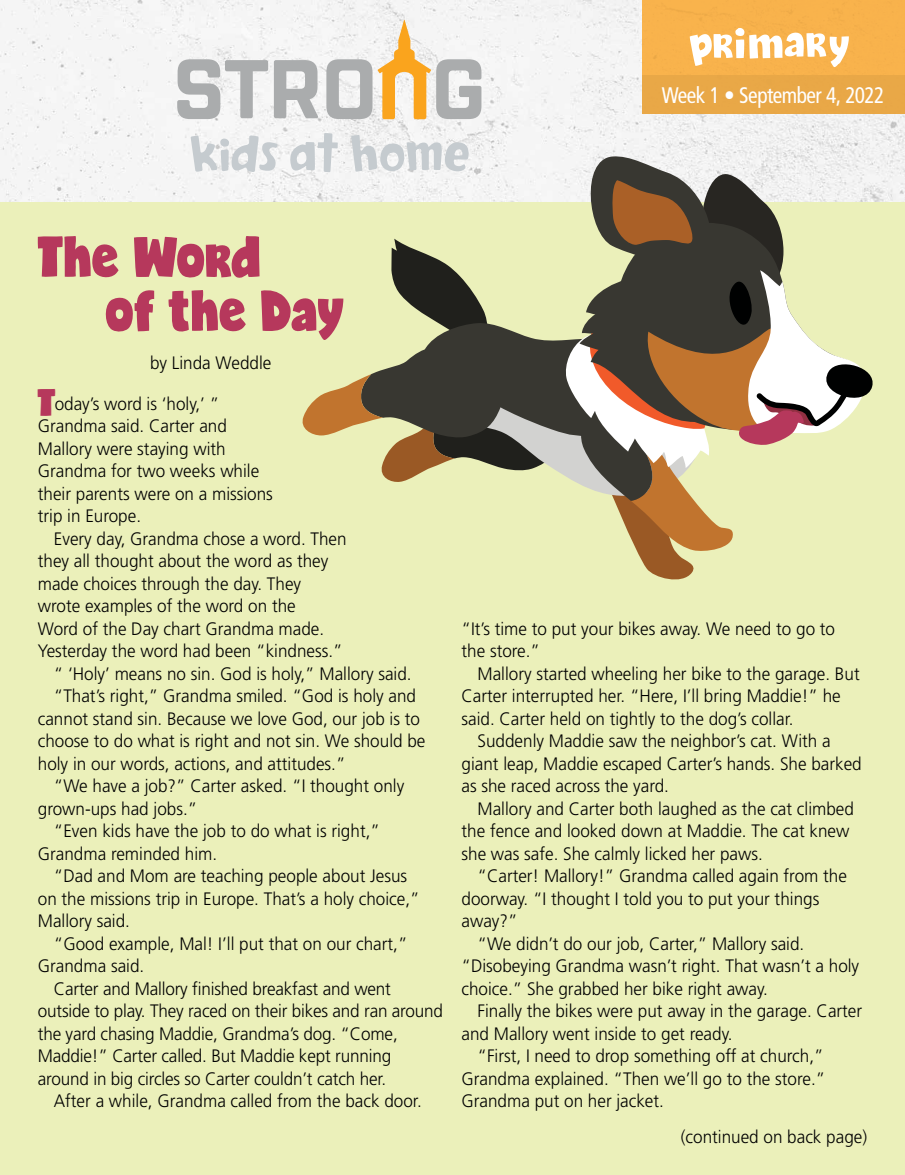
<style>
.page{position:relative;width:905px;height:1175px;background:#fff}
.page>*{position:absolute;margin:0;border:0;box-sizing:border-box;transform-origin:0 0}
.t1{font:54px/54px "Candy";color:#b6385c;scale:.95 1}
.t2{font:condensed 22.5px "Frutiger LT Std";letter-spacing:-.025em;color:#fff;scale:.95 1}
.t3{font:300 18px/22.5px "Frutiger LT Std";color:#000;scale:.95 1}
.s1{font-family:"Candy";font-weight:400;font-size:36px;color:#b6385c}
</style>
<div class="page">
<div style="left:1px;top:0;width:690px;height:202px;background:#f5f5f5"></div>
<img style="left:691px;top:113px;width:213px;height:89px">
<div style="left:0;top:202px;width:904px;height:972px;background:#ebf0ba"></div>
<img style="left:0;top:0;width:1px;height:1174px">
<div style="left:642px;top:0;width:262px;height:76px;background:#f8b24c"></div>
<div style="left:642px;top:76px;width:262px;height:37px;background:#e9a847"></div>
<svg style="left:689px;top:28px;width:159px;height:39px"></svg>
<svg style="left:285px;top:133px;width:587px;height:446px"></svg>
<svg style="left:190px;top:135px;width:88px;height:38px"></svg>
<svg style="left:177px;top:59px;width:91px;height:60px"></svg>
<svg style="left:274px;top:60px;width:44px;height:58px"></svg>
<svg style="left:326px;top:20px;width:155px;height:99px"></svg>
<p class="t2" style="left:661px;top:82px;width:236px">Week 1 • September 4, 2022</p>
<h1 class="t1" style="left:106px;top:232px;width:252px;text-indent:-68px">The Word<br>of the Day</h1>
<p class="t3" style="left:150px;top:351px;width:129px">by Linda Weddle</p>
<p class="t3" style="left:38px;top:392px;width:249px"><span class="s1">T</span>oday’s word is ‘holy,’ ”<br>Grandma said. Carter and<br>Mallory were staying with<br>Grandma for two weeks while their parents were on a missions trip in Europe.</p>
<p class="t3" style="left:54px;top:527px;width:310px">Every day, Grandma chose a word. Then</p>
<p class="t3" style="left:38px;top:550px;width:307px">they all thought about the word as they</p>
<p class="t3" style="left:38px;top:572px;width:279px">made choices through the day. They</p>
<p class="t3" style="left:38px;top:595px;width:273px">wrote examples of the word on the</p>
<p class="t3" style="left:38px;top:617px;width:303px">Word of the Day chart Grandma made.</p>
<p class="t3" style="left:38px;top:640px;width:322px">Yesterday the word had been “kindness.”</p>
<p class="t3" style="left:54px;top:662px;width:378px">“ ‘Holy’ means no sin. God is holy,” Mallory said.</p>
<p class="t3" style="left:54px;top:685px;width:383px">“That’s right,” Grandma smiled. “God is holy and</p>
<p class="t3" style="left:38px;top:707px;width:404px">cannot stand sin. Because we love God, our job is to</p>
<p class="t3" style="left:38px;top:730px;width:409px">choose to do what is right and not sin. We should be</p>
<p class="t3" style="left:38px;top:752px;width:325px">holy in our words, actions, and attitudes.”</p>
<p class="t3" style="left:54px;top:775px;width:370px">“We have a job?” Carter asked. “I thought only</p>
<p class="t3" style="left:38px;top:797px;width:169px">grown-ups had jobs.”</p>
<p class="t3" style="left:54px;top:820px;width:345px">“Even kids have the job to do what is right,”</p>
<p class="t3" style="left:38px;top:842px;width:190px">Grandma reminded him.</p>
<p class="t3" style="left:54px;top:865px;width:373px">“Dad and Mom are teaching people about Jesus</p>
<p class="t3" style="left:38px;top:887px;width:403px">on the missions trip in Europe. That’s a holy choice,”</p>
<p class="t3" style="left:38px;top:910px;width:99px">Mallory said.</p>
<p class="t3" style="left:54px;top:932px;width:374px">“Good example, Mal! I’ll put that on our chart,”</p>
<p class="t3" style="left:38px;top:955px;width:114px">Grandma said.</p>
<p class="t3" style="left:54px;top:977px;width:356px">Carter and Mallory finished breakfast and went</p>
<p class="t3" style="left:38px;top:1000px;width:428px">outside to play. They raced on their bikes and ran around</p>
<p class="t3" style="left:38px;top:1022px;width:380px">the yard chasing Maddie, Grandma’s dog. “Come,</p>
<p class="t3" style="left:38px;top:1045px;width:373px">Maddie!” Carter called. But Maddie kept running</p>
<p class="t3" style="left:38px;top:1067px;width:368px">around in big circles so Carter couldn’t catch her.</p>
<p class="t3" style="left:54px;top:1090px;width:389px">After a while, Grandma called from the back door.</p>
<p class="t3" style="left:461px;top:617px;width:395px">“It’s time to put your bikes away. We need to go to the store.”</p>
<p class="t3" style="left:477px;top:662px;width:404px">Mallory started wheeling her bike to the garage. But</p>
<p class="t3" style="left:461px;top:685px;width:401px">Carter interrupted her. “Here, I’ll bring Maddie!” he</p>
<p class="t3" style="left:461px;top:707px;width:351px">said. Carter held on tightly to the dog’s collar.</p>
<p class="t3" style="left:477px;top:730px;width:373px">Suddenly Maddie saw the neighbor’s cat. With a</p>
<p class="t3" style="left:461px;top:752px;width:423px">giant leap, Maddie escaped Carter’s hands. She barked</p>
<p class="t3" style="left:461px;top:775px;width:220px">as she raced across the yard.</p>
<p class="t3" style="left:477px;top:797px;width:398px">Mallory and Carter both laughed as the cat climbed</p>
<p class="t3" style="left:461px;top:820px;width:410px">the fence and looked down at Maddie. The cat knew</p>
<p class="t3" style="left:461px;top:842px;width:319px">she was safe. She calmly licked her paws.</p>
<p class="t3" style="left:477px;top:865px;width:390px">“Carter! Mallory!” Grandma called again from the</p>
<p class="t3" style="left:461px;top:887px;width:378px">doorway. “I thought I told you to put your things</p>
<p class="t3" style="left:461px;top:910px;width:61px">away?”</p>
<p class="t3" style="left:477px;top:932px;width:345px">“We didn’t do our job, Carter,” Mallory said.</p>
<p class="t3" style="left:461px;top:955px;width:420px">“Disobeying Grandma wasn’t right. That wasn’t a holy</p>
<p class="t3" style="left:461px;top:977px;width:324px">choice.” She grabbed her bike right away.</p>
<p class="t3" style="left:477px;top:1000px;width:406px">Finally the bikes were put away in the garage. Carter</p>
<p class="t3" style="left:461px;top:1022px;width:287px">and Mallory went inside to get ready.</p>
<p class="t3" style="left:477px;top:1045px;width:366px">“First, I need to drop something off at church,”</p>
<p class="t3" style="left:461px;top:1067px;width:384px">Grandma explained. “Then we’ll go to the store.”</p>
<p class="t3" style="left:461px;top:1090px;width:215px">Grandma put on her jacket.</p>
<p class="t3" style="left:680px;top:1126px;width:198px">(continued on back page)</p>
</div>
